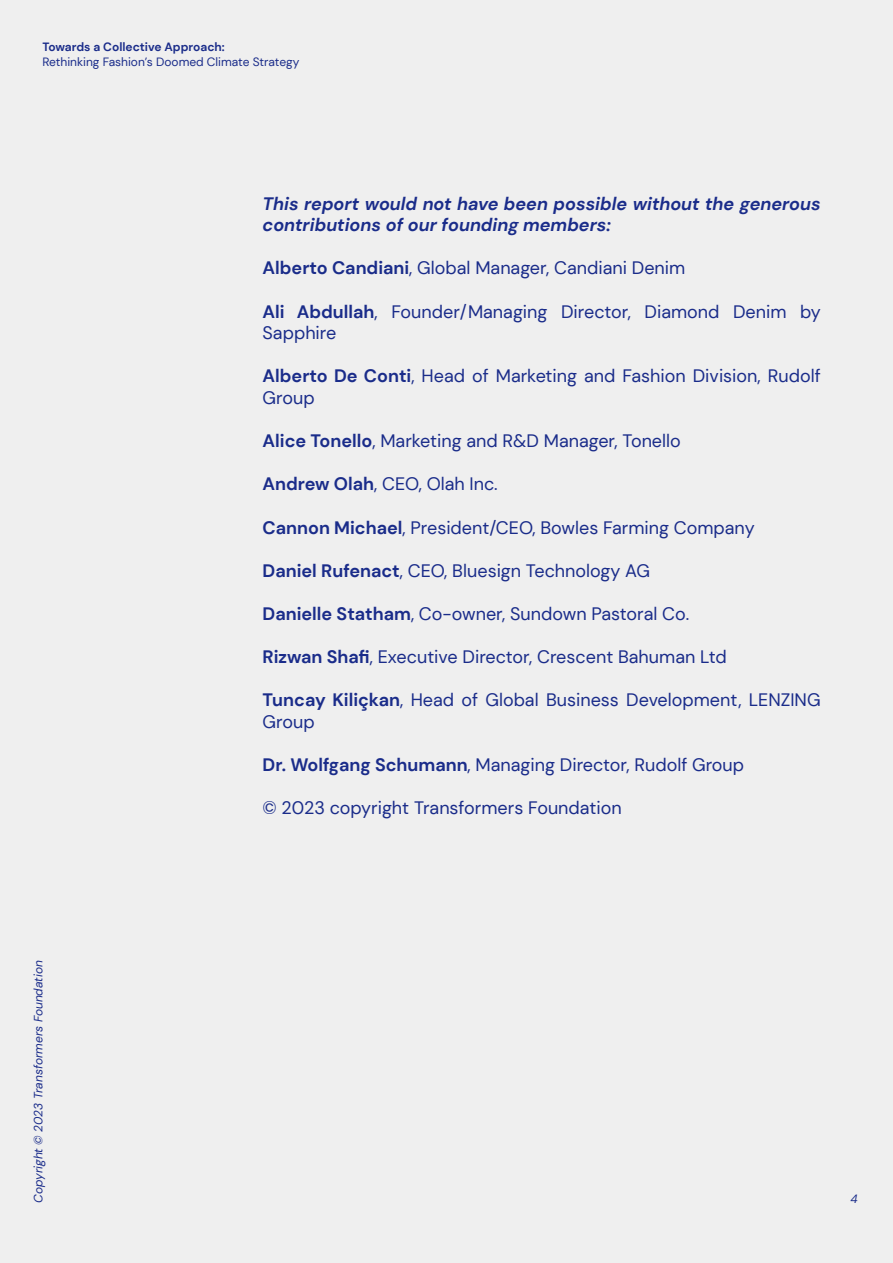
<style>
.page{position:relative;width:893px;height:1263px;background:#efefef}
.page>*{position:absolute;margin:0;border:0;box-sizing:border-box;transform-origin:0 0}
.t1{font:18px/21.6px "DM Sans";color:#1a2c8a}
.t2{font:italic 700 18px/21.6px "DM Sans";color:#1a2c8a}
.t3{font:12px "DM Sans";color:#1a2c8a}
.t4{font:italic 12px "DM Sans";color:#1a2c8a}
.t5{font:700 12px "DM Sans";color:#1a2c8a}
.s1{font-weight:700}
</style>
<div class="page">
<p class="t5" style="left:43px;top:40px;width:184px">Towards a Collective Approach:</p>
<p class="t3" style="left:43px;top:54px;width:259px">Rethinking Fashion’s Doomed Climate Strategy</p>
<p class="t2" style="left:263px;top:192px;width:560px">This report would not have been possible without the generous contributions of our founding members:</p>
<p class="t1" style="left:263px;top:257px;width:424px"><span class="s1">Alberto Candiani</span>, Global Manager, Candiani Denim</p>
<p class="t1" style="left:263px;top:300px;width:560px"><span class="s1">Ali Abdullah</span>, Founder/Managing Director, Diamond Denim by<br>Sapphire</p>
<p class="t1" style="left:263px;top:365px;width:560px"><span class="s1">Alberto De Conti</span>, Head of Marketing and Fashion Division, Rudolf<br>Group</p>
<p class="t1" style="left:263px;top:430px;width:420px"><span class="s1">Alice Tonello</span>, Marketing and R&amp;D Manager, Tonello</p>
<p class="t1" style="left:263px;top:473px;width:237px"><span class="s1">Andrew Olah</span>, CEO, Olah Inc.</p>
<p class="t1" style="left:263px;top:516px;width:494px"><span class="s1">Cannon Michael</span>, President/CEO, Bowles Farming Company</p>
<p class="t1" style="left:263px;top:560px;width:389px"><span class="s1">Daniel Rufenact</span>, CEO, Bluesign Technology AG</p>
<p class="t1" style="left:263px;top:603px;width:428px"><span class="s1">Danielle Statham</span>, Co-owner, Sundown Pastoral Co.</p>
<p class="t1" style="left:263px;top:646px;width:466px"><span class="s1">Rizwan Shafi</span>, Executive Director, Crescent Bahuman Ltd</p>
<p class="t1" style="left:263px;top:689px;width:560px"><span class="s1">Tuncay Kiliçkan</span>, Head of Global Business Development, LENZING<br>Group</p>
<p class="t1" style="left:263px;top:754px;width:483px"><span class="s1">Dr. Wolfgang Schumann</span>, Managing Director, Rudolf Group</p>
<p class="t1" style="left:263px;top:797px;width:361px">© 2023 copyright Transformers Foundation</p>
<p class="t4" style="left:31px;top:1202px;width:244px;rotate:-90deg">Copyright © 2023 Transformers Foundation</p>
<p class="t4" style="left:850px;top:1192px;width:9px">4</p>
</div>
